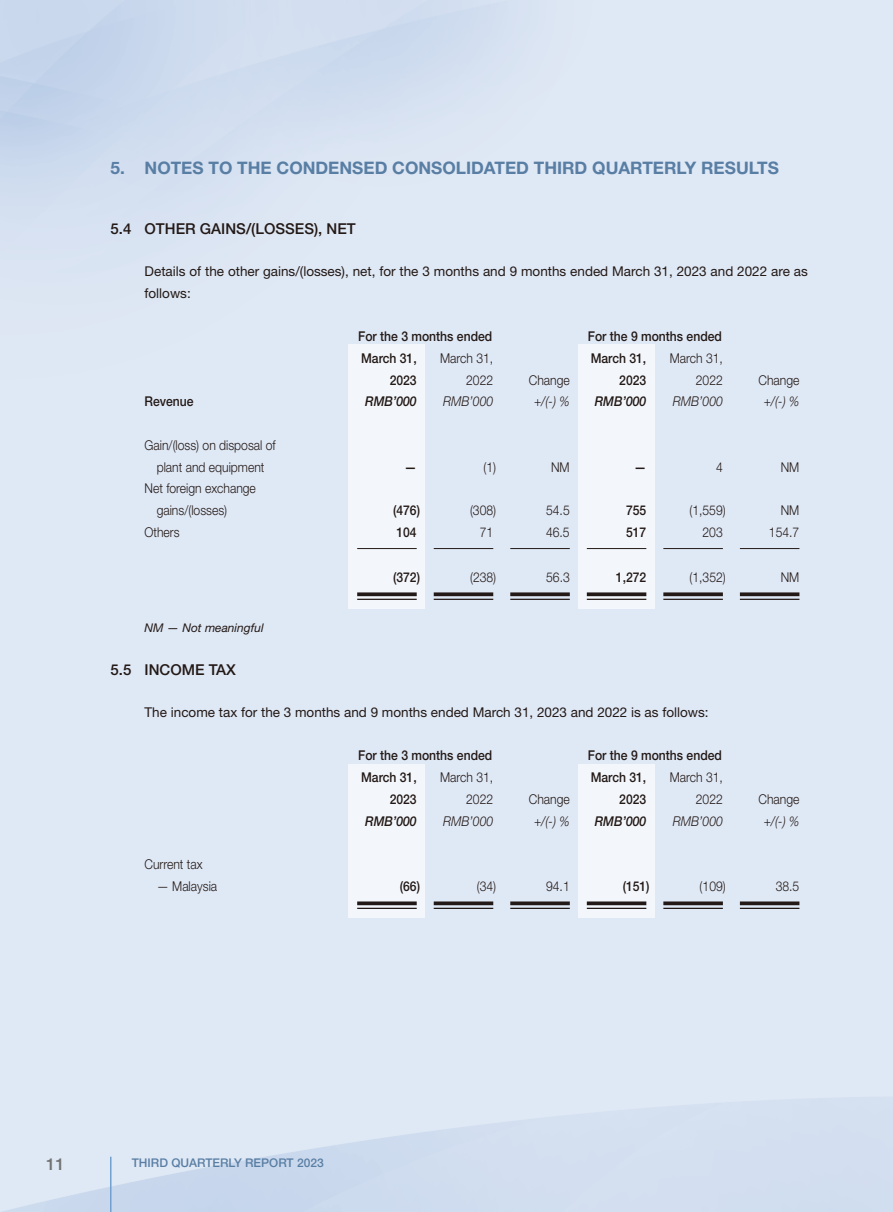
<style>
.page{position:relative;width:893px;height:1212px;background:#fff}
.page>*{position:absolute;margin:0;border:0;box-sizing:border-box;transform-origin:0 0}
.t1{font:700 17.25px "Helvetica Neue LT Std";color:#597ea4}
.t2{font:500 16.5px "Helvetica Neue LT Std";color:#727272}
.t3{font:500 15px "Helvetica Neue LT Std";color:#231916}
.t4{font:300 13.5px/21.8px "Helvetica Neue LT Std";color:#231916;text-align:center;scale:.9 1}
.t5{font:13.5px/21.8px "Helvetica Neue LT Std";color:#231916}
.t6{font:500 13.5px "Helvetica Neue LT Std";color:#231916;scale:.9 1}
.t7{font:italic 300 13.5px "Helvetica Neue LT Std";color:#231916;scale:.9 1}
.t8{font:italic 500 13.5px "Helvetica Neue LT Std";color:#231916;scale:.9 1}
.t9{font:500 12px "Helvetica Neue LT Std";color:#597ea4}
.t10{font:italic 12px "Helvetica Neue LT Std";color:#231916}
</style>
<div class="page">
<hr style="left:110px;top:1157px;width:2px;height:55px;background:#72a0cf">
<div style="left:578px;top:764px;width:77px;height:153px;background:#f3f7fc"></div>
<div style="left:349px;top:764px;width:76px;height:153px;background:#f3f7fc"></div>
<div style="left:578px;top:344px;width:77px;height:264px;background:#f3f7fc"></div>
<div style="left:349px;top:344px;width:76px;height:264px;background:#f3f7fc"></div>
<hr style="left:357px;top:548px;width:60px;height:1px;background:#231916">
<hr style="left:434px;top:548px;width:59px;height:1px;background:#231916">
<hr style="left:510px;top:548px;width:60px;height:1px;background:#231916">
<hr style="left:587px;top:548px;width:59px;height:1px;background:#231916">
<hr style="left:663px;top:548px;width:60px;height:1px;background:#231916">
<hr style="left:740px;top:548px;width:59px;height:1px;background:#231916">
<svg style="left:357px;top:592px;width:60px;height:4px"></svg>
<hr style="left:357px;top:599px;width:60px;height:1px;background:#231916">
<svg style="left:434px;top:592px;width:59px;height:4px"></svg>
<hr style="left:434px;top:599px;width:59px;height:1px;background:#231916">
<svg style="left:510px;top:592px;width:60px;height:4px"></svg>
<hr style="left:510px;top:599px;width:60px;height:1px;background:#231916">
<svg style="left:587px;top:592px;width:59px;height:4px"></svg>
<hr style="left:587px;top:599px;width:59px;height:1px;background:#231916">
<svg style="left:663px;top:592px;width:60px;height:4px"></svg>
<hr style="left:663px;top:599px;width:60px;height:1px;background:#231916">
<svg style="left:740px;top:592px;width:59px;height:4px"></svg>
<hr style="left:740px;top:599px;width:59px;height:1px;background:#231916">
<svg style="left:357px;top:901px;width:60px;height:4px"></svg>
<hr style="left:357px;top:908px;width:60px;height:1px;background:#231916">
<svg style="left:434px;top:901px;width:59px;height:4px"></svg>
<hr style="left:434px;top:908px;width:59px;height:1px;background:#231916">
<svg style="left:510px;top:901px;width:60px;height:4px"></svg>
<hr style="left:510px;top:908px;width:60px;height:1px;background:#231916">
<svg style="left:587px;top:901px;width:59px;height:4px"></svg>
<hr style="left:587px;top:908px;width:59px;height:1px;background:#231916">
<svg style="left:663px;top:901px;width:60px;height:4px"></svg>
<hr style="left:663px;top:908px;width:60px;height:1px;background:#231916">
<svg style="left:740px;top:901px;width:59px;height:4px"></svg>
<hr style="left:740px;top:908px;width:59px;height:1px;background:#231916">
<p class="t1" style="left:111px;top:157px;width:670px">5. NOTES TO THE CONDENSED CONSOLIDATED THIRD QUARTERLY RESULTS</p>
<p class="t3" style="left:111px;top:219px;width:247px">5.4 OTHER GAINS/(LOSSES), NET</p>
<p class="t5" style="left:145px;top:260px;width:665px">Details of the other gains/(losses), net, for the 3 months and 9 months ended March 31, 2023 and 2022 are as follows:</p>
<p class="t6" style="left:358px;top:328px;width:151px">For the 3 months ended</p>
<p class="t6" style="left:588px;top:328px;width:151px">For the 9 months ended</p>
<p class="t6" style="left:361px;top:350px;width:63px">March 31,</p>
<p class="t4" style="left:440px;top:347px;width:61px">March 31,</p>
<p class="t6" style="left:591px;top:350px;width:63px">March 31,</p>
<p class="t4" style="left:670px;top:347px;width:61px">March 31,</p>
<p class="t6" style="left:390px;top:372px;width:32px">2023</p>
<p class="t4" style="left:466px;top:369px;width:32px">2022</p>
<p class="t4" style="left:529px;top:369px;width:47px">Change</p>
<p class="t6" style="left:619px;top:372px;width:32px">2023</p>
<p class="t4" style="left:696px;top:369px;width:32px">2022</p>
<p class="t4" style="left:758px;top:369px;width:47px">Change</p>
<p class="t6" style="left:145px;top:393px;width:56px">Revenue</p>
<p class="t8" style="left:365px;top:394px;width:59px">RMB’000</p>
<p class="t7" style="left:443px;top:393px;width:57px">RMB’000</p>
<p class="t7" style="left:534px;top:393px;width:41px">+/(-) %</p>
<p class="t8" style="left:595px;top:394px;width:59px">RMB’000</p>
<p class="t7" style="left:673px;top:393px;width:57px">RMB’000</p>
<p class="t7" style="left:764px;top:393px;width:41px">+/(-) %</p>
<p class="t4" style="left:145px;top:434px;width:147px">Gain/(loss) on disposal of plant and equipment</p>
<p class="t6" style="left:405px;top:459px;width:15px">—</p>
<p class="t4" style="left:484px;top:456px;width:16px">(1)</p>
<p class="t4" style="left:551px;top:456px;width:22px">NM</p>
<p class="t6" style="left:634px;top:459px;width:15px">—</p>
<p class="t4" style="left:716px;top:456px;width:9px">4</p>
<p class="t4" style="left:781px;top:456px;width:22px">NM</p>
<p class="t4" style="left:157px;top:477px;width:112px;text-align:left;text-indent:-12px">Net foreign exchange gains/(losses)</p>
<p class="t6" style="left:393px;top:502px;width:32px">(476)</p>
<p class="t4" style="left:470px;top:499px;width:31px">(308)</p>
<p class="t4" style="left:546px;top:499px;width:28px">54.5</p>
<p class="t6" style="left:626px;top:502px;width:24px">755</p>
<p class="t4" style="left:689px;top:499px;width:42px">(1,559)</p>
<p class="t4" style="left:781px;top:499px;width:22px">NM</p>
<p class="t4" style="left:145px;top:521px;width:41px">Others</p>
<p class="t6" style="left:396px;top:524px;width:24px">104</p>
<p class="t4" style="left:480px;top:521px;width:17px">71</p>
<p class="t4" style="left:546px;top:521px;width:28px">46.5</p>
<p class="t6" style="left:626px;top:524px;width:24px">517</p>
<p class="t4" style="left:702px;top:521px;width:24px">203</p>
<p class="t4" style="left:769px;top:521px;width:35px">154.7</p>
<p class="t6" style="left:393px;top:569px;width:32px">(372)</p>
<p class="t4" style="left:470px;top:566px;width:31px">(238)</p>
<p class="t4" style="left:546px;top:566px;width:28px">56.3</p>
<p class="t6" style="left:616px;top:569px;width:35px">1,272</p>
<p class="t4" style="left:689px;top:566px;width:42px">(1,352)</p>
<p class="t4" style="left:781px;top:566px;width:22px">NM</p>
<p class="t10" style="left:145px;top:620px;width:121px">NM — Not meaningful</p>
<p class="t3" style="left:111px;top:660px;width:127px">5.5 INCOME TAX</p>
<p class="t5" style="left:145px;top:701px;width:565px">The income tax for the 3 months and 9 months ended March 31, 2023 and 2022 is as follows:</p>
<p class="t6" style="left:358px;top:747px;width:151px">For the 3 months ended</p>
<p class="t6" style="left:588px;top:747px;width:151px">For the 9 months ended</p>
<p class="t6" style="left:361px;top:769px;width:63px">March 31,</p>
<p class="t4" style="left:440px;top:766px;width:61px">March 31,</p>
<p class="t6" style="left:591px;top:769px;width:63px">March 31,</p>
<p class="t4" style="left:670px;top:766px;width:61px">March 31,</p>
<p class="t6" style="left:390px;top:791px;width:32px">2023</p>
<p class="t4" style="left:466px;top:788px;width:32px">2022</p>
<p class="t4" style="left:529px;top:788px;width:47px">Change</p>
<p class="t6" style="left:619px;top:791px;width:32px">2023</p>
<p class="t4" style="left:696px;top:788px;width:32px">2022</p>
<p class="t4" style="left:758px;top:788px;width:47px">Change</p>
<p class="t8" style="left:365px;top:813px;width:59px">RMB’000</p>
<p class="t7" style="left:443px;top:813px;width:57px">RMB’000</p>
<p class="t7" style="left:534px;top:813px;width:41px">+/(-) %</p>
<p class="t8" style="left:595px;top:813px;width:59px">RMB’000</p>
<p class="t7" style="left:673px;top:813px;width:57px">RMB’000</p>
<p class="t7" style="left:764px;top:813px;width:41px">+/(-) %</p>
<p class="t4" style="left:145px;top:853px;width:66px">Current tax</p>
<p class="t4" style="left:157px;top:875px;width:69px">— Malaysia</p>
<p class="t6" style="left:400px;top:878px;width:24px">(66)</p>
<p class="t4" style="left:477px;top:875px;width:23px">(34)</p>
<p class="t4" style="left:546px;top:875px;width:28px">94.1</p>
<p class="t6" style="left:623px;top:878px;width:32px">(151)</p>
<p class="t4" style="left:700px;top:875px;width:31px">(109)</p>
<p class="t4" style="left:776px;top:875px;width:28px">38.5</p>
<p class="t2" style="left:46px;top:1155px;width:20px">11</p>
<p class="t9" style="left:132px;top:1155px;width:193px">THIRD QUARTERLY REPORT 2023</p>
</div>
